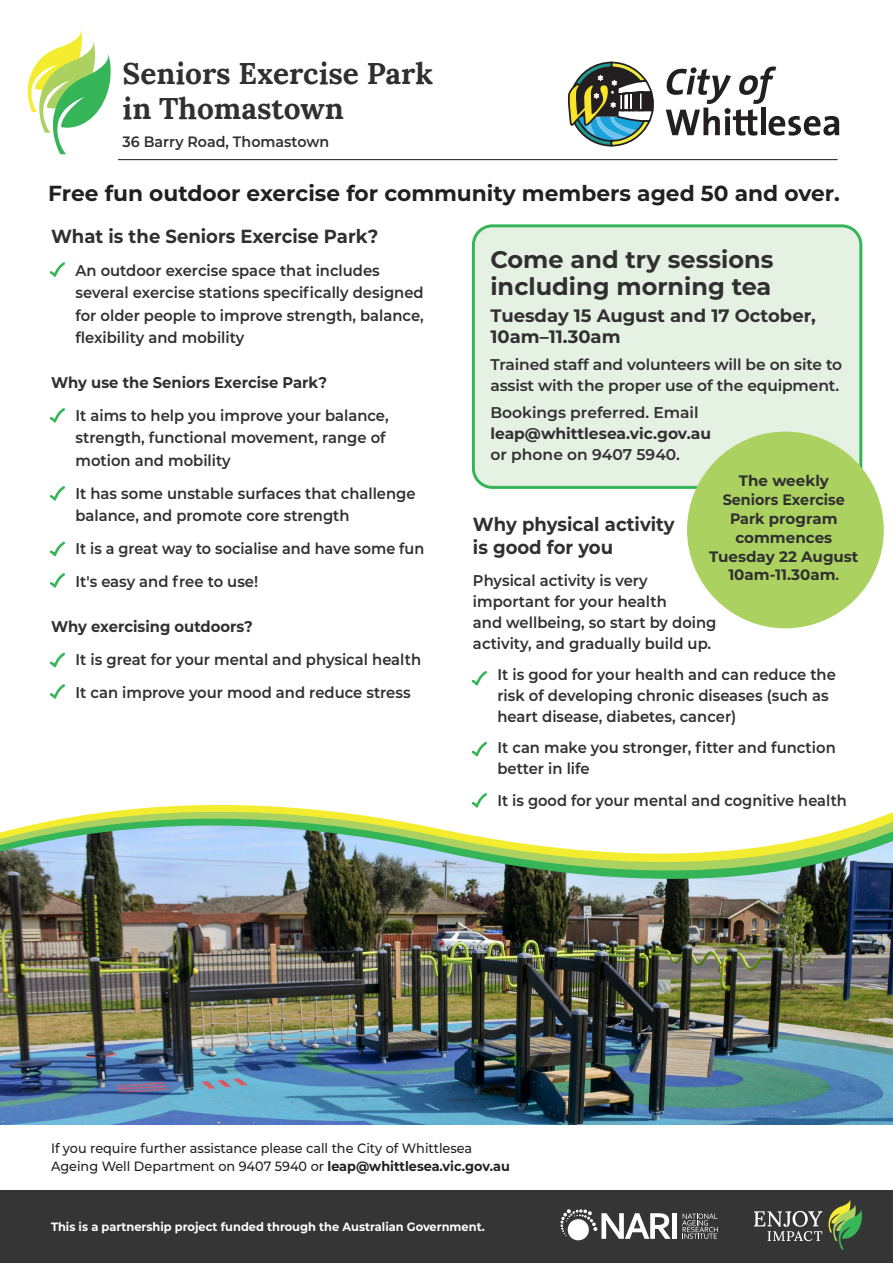
<style>
.page{position:relative;width:893px;height:1263px;background:#fff}
.page>*{position:absolute;margin:0;border:0;box-sizing:border-box;transform-origin:0 0}
.t1{font:700 29.85px/35.5px "Lora";color:#312f30}
.t2{font:700 24px/27px "Montserrat";color:#312f30}
.t3{font:700 21.75px "Montserrat";color:#231f20}
.t4{font:700 18.9px/22.8px "Montserrat";color:#312f30;scale:.95 1}
.t5{font:700 18px/21px "Montserrat";color:#312f30}
.t6{font:600 15.6px/22.5px "Montserrat";color:#312f30;scale:.95 1}
.t7{font:600 15.6px/21px "Montserrat";color:#312f30}
.t8{font:600 15.6px/32.8px "Montserrat";color:#312f30;scale:.93 1}
.t9{font:700 15.6px "Montserrat";color:#312f30;scale:.95 1}
.t10{font:600 15.6px "Montserrat";color:#312f30;scale:.94 1}
.t11{font:700 15.6px "Montserrat";color:#312f30}
.t12{font:700 15.15px/18.9px "Montserrat";color:#312f30;text-align:center}
.t13{font:600 15px "Montserrat";color:#312f30;scale:.95 1}
.t14{font:500 13.5px/18px "Montserrat";color:#231f20;scale:.95 1}
.t15{font:700 12px "Montserrat";color:#fff;scale:.95 1}
.s1{font-weight:600}
.s2{font-weight:700}
</style>
<div class="page">
<svg style="left:32px;top:805px;width:861px;height:20px"></svg>
<img style="left:0;top:825px;width:893px;height:300px">
<div style="left:0;top:1190px;width:893px;height:73px;background:#363536"></div>
<svg style="left:567px;top:61px;width:87px;height:86px"></svg>
<svg style="left:666px;top:67px;width:173px;height:69px"></svg>
<svg style="left:49px;top:486px;width:16px;height:15px"></svg>
<svg style="left:49px;top:262px;width:16px;height:15px"></svg>
<svg style="left:49px;top:541px;width:16px;height:16px"></svg>
<svg style="left:49px;top:573px;width:16px;height:15px"></svg>
<svg style="left:49px;top:652px;width:16px;height:16px"></svg>
<svg style="left:49px;top:684px;width:16px;height:15px"></svg>
<svg style="left:49px;top:408px;width:16px;height:15px"></svg>
<svg style="left:471px;top:671px;width:16px;height:15px"></svg>
<svg style="left:471px;top:742px;width:16px;height:15px"></svg>
<svg style="left:470px;top:793px;width:19px;height:21px"></svg>
<div style="left:473px;top:226px;width:388px;height:261px;background:#e4f1e3;border-radius:19px"></div>
<div style="left:472px;top:224px;width:390px;height:265px;border:3px solid #36b558;border-radius:19px"></div>
<hr style="left:118px;top:159px;width:719px;height:1px;background:#312f30">
<svg style="left:560px;top:1209px;width:111px;height:32px"></svg>
<div style="left:672px;top:1213px;width:5px;height:26px;background:#fff"></div>
<svg style="left:682px;top:1213px;width:36px;height:26px"></svg>
<svg style="left:27px;top:30px;width:84px;height:124px"></svg>
<svg style="left:754px;top:1199px;width:108px;height:50px"></svg>
<div style="left:687px;top:432px;width:197px;height:196px;background:#abd261;border-radius:50%"></div>
<h1 class="t1" style="left:123px;top:52px;width:312px">Seniors Exercise Park in Thomastown</h1>
<p class="t13" style="left:123px;top:131px;width:219px">36 Barry Road, Thomastown</p>
<h3 class="t3" style="left:48px;top:177px;width:793px">Free fun outdoor exercise for community members aged 50 and over.</h3>
<p class="t4" style="left:51px;top:224px;width:346px">What is the Seniors Exercise Park?</p>
<p class="t6" style="left:75px;top:258px;width:368px">An outdoor exercise space that includes several exercise stations specifically designed for older people to improve strength, balance, flexibility and mobility</p>
<p class="t9" style="left:51px;top:371px;width:292px">Why use the Seniors Exercise Park?</p>
<p class="t6" style="left:75px;top:403px;width:331px">It aims to help you improve your balance, strength, functional movement, range of motion and mobility</p>
<p class="t6" style="left:75px;top:481px;width:360px">It has some unstable surfaces that challenge balance, and promote core strength</p>
<p class="t8" style="left:75px;top:531px;width:377px">It is a great way to socialise and have some fun<br>It's easy and free to use!</p>
<p class="t9" style="left:51px;top:615px;width:214px">Why exercising outdoors?</p>
<p class="t6" style="left:75px;top:642px;width:365px;line-height:32.8px">It is great for your mental and physical health<br>It can improve your mood and reduce stress</p>
<h2 class="t2" style="left:490px;top:244px;width:284px">Come and try sessions including morning tea</h2>
<p class="t5" style="left:490px;top:304px;width:327px">Tuesday 15 August and 17 October,<br>10am–11.30am</p>
<p class="t7" style="left:490px;top:353px;width:353px">Trained staff and volunteers will be on site to assist with the proper use of the equipment.</p>
<p class="t7" style="left:490px;top:401px;width:210px">Bookings preferred. Email</p>
<p class="t11" style="left:490px;top:422px;width:222px">leap@whittlesea.vic.gov.au</p>
<p class="t7" style="left:490px;top:443px;width:191px">or phone on 9407 5940.</p>
<p class="t12" style="left:709px;top:470px;width:151px">The weekly<br>Seniors Exercise<br>Park program commences<br>Tuesday 22 August<br>10am-11.30am<span class="s1">.</span></p>
<p class="t4" style="left:473px;top:512px;width:214px">Why physical activity is good for you</p>
<p class="t6" style="left:473px;top:569px;width:258px;line-height:21px">Physical activity is very important for your health<br>and wellbeing, so start by doing activity, and gradually build up.</p>
<p class="t6" style="left:497px;top:663px;width:358px;line-height:21px">It is good for your health and can reduce the risk of developing chronic diseases (such as heart disease, diabetes, cancer)</p>
<p class="t6" style="left:497px;top:737px;width:358px;line-height:21px">It can make you stronger, fitter and function better in life</p>
<p class="t10" style="left:497px;top:789px;width:373px">It is good for your mental and cognitive health</p>
<p class="t14" style="left:51px;top:1139px;width:484px">If you require further assistance please call the City of Whittlesea<br>Ageing Well Department on 9407 5940 or <span class="s2">leap@whittlesea.vic.gov.au</span></p>
<p class="t15" style="left:51px;top:1218px;width:458px">This is a partnership project funded through the Australian Government.</p>
</div>
